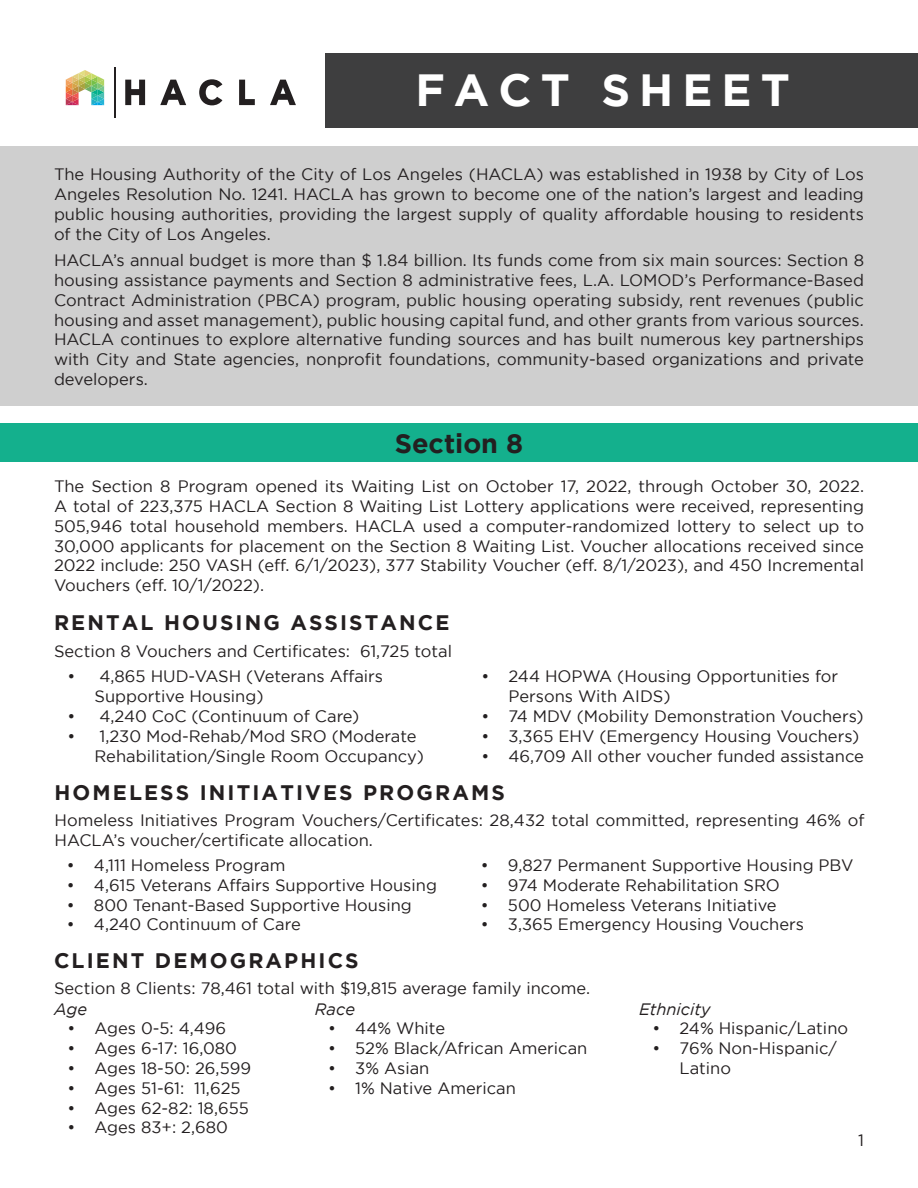
<style>
.page{position:relative;width:918px;height:1188px;background:#fff}
.page>*{position:absolute;margin:0;border:0;box-sizing:border-box;transform-origin:0 0}
.t1{font:700 45px "Gotham";letter-spacing:.2em;color:#fff}
.t2{font:700 27px "Gotham";color:#231f20}
.t3{font:700 21px "Gotham";letter-spacing:.1em;color:#231f20}
.Paragraph_Style_1{font:16.5px/19.8px "Gotham";color:#231f20}
.t4{font:italic 16.5px "Gotham";color:#231f20}
</style>
<div class="page">
<div style="left:0;top:146px;width:918px;height:259px;background:#cfcfcf"></div>
<div style="left:325px;top:53px;width:593px;height:75px;background:#3e3e3f"></div>
<svg style="left:125px;top:80px;width:20px;height:25px"></svg>
<svg style="left:160px;top:80px;width:26px;height:25px"></svg>
<svg style="left:199px;top:79px;width:23px;height:26px"></svg>
<svg style="left:239px;top:80px;width:16px;height:25px"></svg>
<svg style="left:270px;top:80px;width:26px;height:25px"></svg>
<hr style="left:114px;top:67px;width:2px;height:51px;background:#231f20">
<svg style="left:66px;top:70px;width:38px;height:35px"></svg>
<div style="left:0;top:424px;width:918px;height:38px;background:#14b08d"></div>
<p class="t1" style="left:415px;top:64px;width:376px">FACT SHEET</p>
<p class="Paragraph_Style_1" style="left:54px;top:164px;width:811px;text-align:justify">The Housing Authority of the City of Los Angeles (HACLA) was established in 1938 by City of Los Angeles Resolution No. 1241. HACLA has grown to become one of the nation’s largest and leading public housing authorities, providing the largest supply of quality affordable housing to residents of the City of Los Angeles.</p>
<p class="Paragraph_Style_1" style="left:54px;top:250px;width:812px;text-align:justify">HACLA’s annual budget is more than $ 1.84 billion. Its funds come from six main sources: Section 8 housing assistance payments and Section 8 administrative fees, L.A. LOMOD’s Performance-Based Contract Administration (PBCA) program, public housing operating subsidy, rent revenues (public housing and asset management), public housing capital fund, and other grants from various sources.<br>HACLA continues to explore alternative funding sources and has built numerous key partnerships with City and State agencies, nonprofit foundations, community-based organizations and private developers.</p>
<p class="t2" style="left:395px;top:427px;width:130px">Section 8</p>
<p class="Paragraph_Style_1" style="left:54px;top:476px;width:812px;text-align:justify">The Section 8 Program opened its Waiting List on October 17, 2022, through October 30, 2022.<br>A total of 223,375 HACLA Section 8 Waiting List Lottery applications were received, representing 505,946 total household members. HACLA used a computer-randomized lottery to select up to 30,000 applicants for placement on the Section 8 Waiting List. Voucher allocations received since 2022 include: 250 VASH (eff. 6/1/2023), 377 Stability Voucher (eff. 8/1/2023), and 450 Incremental Vouchers (eff. 10/1/2022).</p>
<p class="t3" style="left:54px;top:610px;width:397px">RENTAL HOUSING ASSISTANCE</p>
<p class="Paragraph_Style_1" style="left:54px;top:641px;width:400px">Section 8 Vouchers and Certificates: 61,725 total</p>
<p class="Paragraph_Style_1" style="left:94px;top:666px;width:290px;text-indent:-27px">• 4,865 HUD-VASH (Veterans Affairs<br>Supportive Housing)</p>
<p class="Paragraph_Style_1" style="left:68px;top:706px;width:293px">• 4,240 CoC (Continuum of Care)</p>
<p class="Paragraph_Style_1" style="left:94px;top:726px;width:331px;text-indent:-27px">• 1,230 Mod-Rehab/Mod SRO (Moderate<br>Rehabilitation/Single Room Occupancy)</p>
<p class="Paragraph_Style_1" style="left:508px;top:666px;width:331px;text-indent:-27px">• 244 HOPWA (Housing Opportunities for<br>Persons With AIDS)</p>
<p class="Paragraph_Style_1" style="left:482px;top:706px;width:384px">• 74 MDV (Mobility Demonstration Vouchers)</p>
<p class="Paragraph_Style_1" style="left:482px;top:726px;width:379px">• 3,365 EHV (Emergency Housing Vouchers)</p>
<p class="Paragraph_Style_1" style="left:482px;top:746px;width:384px">• 46,709 All other voucher funded assistance</p>
<p class="t3" style="left:55px;top:780px;width:452px">HOMELESS INITIATIVES PROGRAMS</p>
<p class="Paragraph_Style_1" style="left:55px;top:810px;width:812px">Homeless Initiatives Program Vouchers/Certificates: 28,432 total committed, representing 46% of<br>HACLA’s voucher/certificate allocation.</p>
<p class="Paragraph_Style_1" style="left:67px;top:855px;width:220px">• 4,111 Homeless Program</p>
<p class="Paragraph_Style_1" style="left:67px;top:875px;width:372px">• 4,615 Veterans Affairs Supportive Housing</p>
<p class="Paragraph_Style_1" style="left:67px;top:895px;width:346px">• 800 Tenant-Based Supportive Housing</p>
<p class="Paragraph_Style_1" style="left:67px;top:914px;width:235px">• 4,240 Continuum of Care</p>
<p class="Paragraph_Style_1" style="left:481px;top:855px;width:374px">• 9,827 Permanent Supportive Housing PBV</p>
<p class="Paragraph_Style_1" style="left:481px;top:875px;width:301px">• 974 Moderate Rehabilitation SRO</p>
<p class="Paragraph_Style_1" style="left:481px;top:895px;width:297px">• 500 Homeless Veterans Initiative</p>
<p class="Paragraph_Style_1" style="left:481px;top:914px;width:325px">• 3,365 Emergency Housing Vouchers</p>
<p class="t3" style="left:54px;top:948px;width:306px">CLIENT DEMOGRAPHICS</p>
<p class="Paragraph_Style_1" style="left:54px;top:978px;width:538px">Section 8 Clients: 78,461 total with $19,815 average family income.</p>
<p class="t4" style="left:54px;top:1000px;width:35px">Age</p>
<p class="Paragraph_Style_1" style="left:68px;top:1018px;width:160px">• Ages 0-5: 4,496</p>
<p class="Paragraph_Style_1" style="left:68px;top:1038px;width:171px">• Ages 6-17: 16,080</p>
<p class="Paragraph_Style_1" style="left:68px;top:1058px;width:185px">• Ages 18-50: 26,599</p>
<p class="Paragraph_Style_1" style="left:68px;top:1078px;width:175px">• Ages 51-61: 11,625</p>
<p class="Paragraph_Style_1" style="left:68px;top:1098px;width:183px">• Ages 62-82: 18,655</p>
<p class="Paragraph_Style_1" style="left:68px;top:1117px;width:162px">• Ages 83+: 2,680</p>
<p class="t4" style="left:315px;top:1000px;width:42px">Race</p>
<p class="Paragraph_Style_1" style="left:328px;top:1018px;width:118px">• 44% White</p>
<p class="Paragraph_Style_1" style="left:328px;top:1038px;width:261px">• 52% Black/African American</p>
<p class="Paragraph_Style_1" style="left:328px;top:1058px;width:103px">• 3% Asian</p>
<p class="Paragraph_Style_1" style="left:328px;top:1078px;width:189px">• 1% Native American</p>
<p class="t4" style="left:639px;top:1000px;width:73px">Ethnicity</p>
<p class="Paragraph_Style_1" style="left:652px;top:1018px;width:197px">• 24% Hispanic/Latino</p>
<p class="Paragraph_Style_1" style="left:680px;top:1038px;width:159px;text-indent:-27px">• 76% Non-Hispanic/<br>Latino</p>
<p class="Paragraph_Style_1" style="left:858px;top:1130px;width:7px">1</p>
</div>
